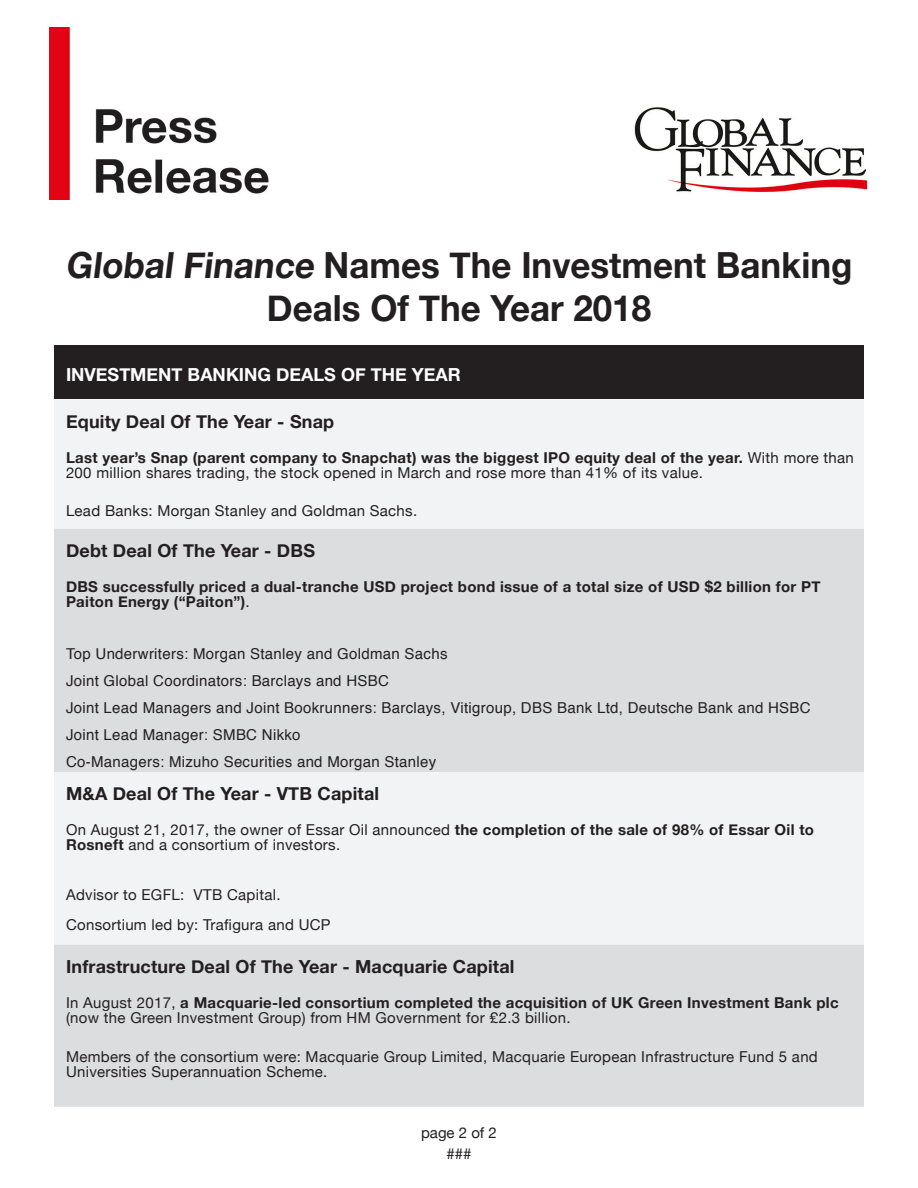
<style>
.page{position:relative;width:918px;height:1188px;background:#fff}
.page>*{position:absolute;margin:0;border:0;box-sizing:border-box;transform-origin:0 0}
.t1{font:700 36px/43.2px "Helvetica Neue";color:#231f20;text-align:center}
.TABLE_Column1_Bold{font:700 18px "Helvetica Neue";letter-spacing:.01em;color:#231f20}
.TABLE_TITLE_BOLD_whi{font:700 18px "Helvetica Neue";color:#fff}
.TABLE_Column2{font:15px/15px "Helvetica Neue";letter-spacing:.02em;color:#231f20}
.TABLE_Column2-2{font:700 15px/15px "Helvetica Neue";letter-spacing:.02em;color:#231f20}
.TABLE_Column2-3{font:15px "Helvetica";letter-spacing:.02em;color:#231f20}
.s1{font-weight:700}
.s2{font-weight:400}
</style>
<div class="page">
<div style="left:54px;top:345px;width:810px;height:54px;background:#231f20"></div>
<div style="left:54px;top:400px;width:810px;height:129px;background:#f2f3f4"></div>
<svg style="left:54px;top:529px;width:810px;height:578px;fill:#dcdddf"></svg>
<img style="left:50px;top:27px;width:818px;height:173px">
<p class="t1" style="left:66px;top:245px;width:788px">Global Finance Names The Investment Banking<br>Deals Of The Year 2018</p>
<p class="TABLE_TITLE_BOLD_whi" style="left:66px;top:361px;width:396px">INVESTMENT BANKING DEALS OF THE YEAR</p>
<p class="TABLE_Column1_Bold" style="left:66px;top:407px;width:270px">Equity Deal Of The Year - Snap</p>
<p class="TABLE_Column2" style="left:66px;top:451px;width:789px"><span class="s1">Last year’s Snap (parent company to Snapchat) was the biggest IPO equity deal of the year.</span> With more than<br>200 million shares trading, the stock opened in March and rose more than 41% of its value.</p>
<p class="TABLE_Column2" style="left:66px;top:504px;width:353px">Lead Banks: Morgan Stanley and Goldman Sachs.</p>
<p class="TABLE_Column1_Bold" style="left:66px;top:537px;width:251px">Debt Deal Of The Year - DBS</p>
<p class="TABLE_Column2-2" style="left:66px;top:580px;width:756px">DBS successfully priced a dual-tranche USD project bond issue of a total size of USD $2 billion for PT<br>Paiton Energy (“Paiton”)<span class="s2">.</span></p>
<p class="TABLE_Column2-3" style="left:66px;top:642px;width:383px">Top Underwriters: Morgan Stanley and Goldman Sachs</p>
<p class="TABLE_Column2-3" style="left:66px;top:669px;width:325px">Joint Global Coordinators: Barclays and HSBC</p>
<p class="TABLE_Column2-3" style="left:66px;top:696px;width:746px">Joint Lead Managers and Joint Bookrunners: Barclays, Vitigroup, DBS Bank Ltd, Deutsche Bank and HSBC</p>
<p class="TABLE_Column2-3" style="left:66px;top:723px;width:236px">Joint Lead Manager: SMBC Nikko</p>
<p class="TABLE_Column2-3" style="left:66px;top:750px;width:372px">Co-Managers: Mizuho Securities and Morgan Stanley</p>
<p class="TABLE_Column1_Bold" style="left:66px;top:780px;width:315px">M&amp;A Deal Of The Year - VTB Capital</p>
<p class="TABLE_Column2" style="left:66px;top:823px;width:750px">On August 21, 2017, the owner of Essar Oil announced <span class="s1">the completion of the sale of 98% of Essar Oil to<br>Rosneft</span> and a consortium of investors.</p>
<p class="TABLE_Column2" style="left:66px;top:888px;width:216px">Advisor to EGFL: VTB Capital.</p>
<p class="TABLE_Column2" style="left:66px;top:918px;width:266px">Consortium led by: Trafigura and UCP</p>
<p class="TABLE_Column1_Bold" style="left:66px;top:953px;width:450px">Infrastructure Deal Of The Year - Macquarie Capital</p>
<p class="TABLE_Column2-2" style="left:66px;top:996px;width:774px"><span class="s2">In August 2017,</span> a Macquarie-led consortium completed the acquisition of UK Green Investment Bank plc <span class="s2">(now the Green Investment Group) from HM Government for ₤2.3 billion.</span></p>
<p class="TABLE_Column2" style="left:66px;top:1050px;width:753px">Members of the consortium were: Macquarie Group Limited, Macquarie European Infrastructure Fund 5 and<br>Universities Superannuation Scheme.</p>
<p class="TABLE_Column2" style="left:421px;top:1126px;width:77px">page 2 of 2</p>
<p class="TABLE_Column2" style="left:446px;top:1147px;width:27px">###</p>
</div>
